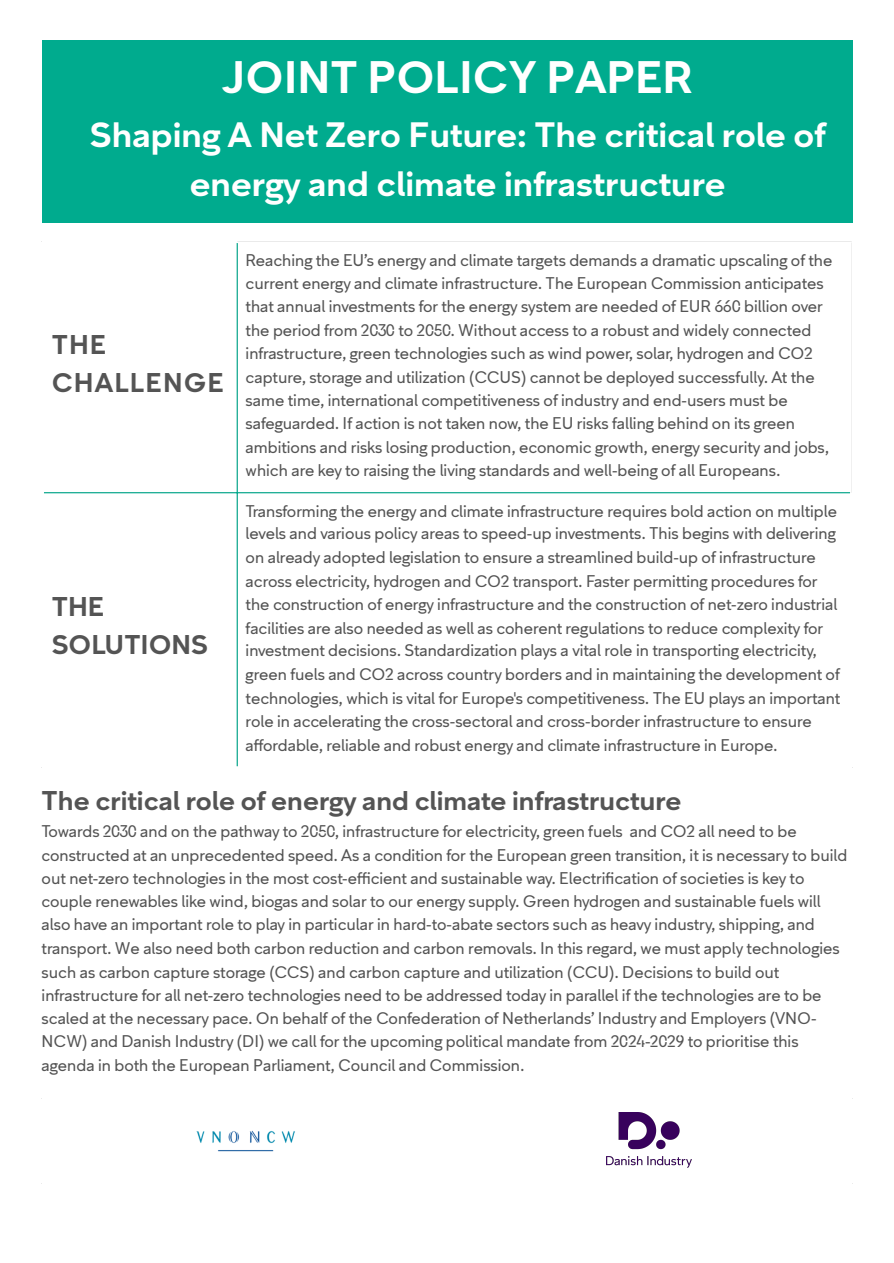
<style>
.page{position:relative;width:894px;height:1263px;background:#fff}
.page>*{position:absolute;margin:0;border:0;box-sizing:border-box;transform-origin:0 0}
.t1{font:700 45.3px "DI Numbers Office";color:#fff}
.t2{font:700 35.1px/49.1px "DI Numbers Office";color:#fff;text-align:center}
.t3{font:700 27px/38.2px "DI Numbers Office";color:#545454}
.t4{font:700 27px/37.2px "DI Numbers Office";letter-spacing:.04em;color:#545454}
.t5{font:16.5px/23.4px "DI Numbers Office";color:#545454}
</style>
<div class="page">
<div style="left:42px;top:40px;width:810px;height:183px;background:#00ab8e"></div>
<hr style="left:236px;top:243px;width:2px;height:523px;background:#00ab8e">
<hr style="left:44px;top:492px;width:805px;height:1px;background:#00ab8e">
<img style="left:196px;top:1130px;width:99px;height:22px">
<img style="left:606px;top:1113px;width:85px;height:55px">
<p class="t1" style="left:222px;top:59px;width:473px">JOINT POLICY PAPER</p>
<p class="t2" style="left:90px;top:113px;width:737px">Shaping A Net Zero Future: The critical role of energy and climate infrastructure</p>
<p class="t4" style="left:52px;top:329px;width:173px">THE<br>CHALLENGE</p>
<p class="t3" style="left:52px;top:590px;width:158px">THE<br>SOLUTIONS</p>
<p class="t5" style="left:245px;top:250px;width:588px">Reaching the EU’s energy and climate targets demands a dramatic upscaling of the current energy and climate infrastructure. The European Commission anticipates that annual investments for the energy system are needed of EUR 660 billion over the period from 2030 to 2050. Without access to a robust and widely connected infrastructure, green technologies such as wind power, solar, hydrogen and CO2 capture, storage and utilization (CCUS) cannot be deployed successfully. At the same time, international competitiveness of industry and end-users must be safeguarded. If action is not taken now, the EU risks falling behind on its green ambitions and risks losing production, economic growth, energy security and jobs, which are key to raising the living standards and well-being of all Europeans.</p>
<p class="t5" style="left:245px;top:501px;width:596px">Transforming the energy and climate infrastructure requires bold action on multiple levels and various policy areas to speed-up investments. This begins with delivering on already adopted legislation to ensure a streamlined build-up of infrastructure across electricity, hydrogen and CO2 transport. Faster permitting procedures for the construction of energy infrastructure and the construction of net-zero industrial facilities are also needed as well as coherent regulations to reduce complexity for investment decisions. Standardization plays a vital role in transporting electricity, green fuels and CO2 across country borders and in maintaining the development of technologies, which is vital for Europe's competitiveness. The EU plays an important role in accelerating the cross-sectoral and cross-border infrastructure to ensure affordable, reliable and robust energy and climate infrastructure in Europe.</p>
<h2 class="t3" style="left:42px;top:784px;width:641px">The critical role of energy and climate infrastructure</h2>
<h2 class="t5" style="left:42px;top:821px;width:806px">Towards 2030 and on the pathway to 2050, infrastructure for electricity, green fuels and CO2 all need to be constructed at an unprecedented speed. As a condition for the European green transition, it is necessary to build out net-zero technologies in the most cost-efficient and sustainable way. Electrification of societies is key to couple renewables like wind, biogas and solar to our energy supply. Green hydrogen and sustainable fuels will also have an important role to play in particular in hard-to-abate sectors such as heavy industry, shipping, and transport. We also need both carbon reduction and carbon removals. In this regard, we must apply technologies such as carbon capture storage (CCS) and carbon capture and utilization (CCU). Decisions to build out infrastructure for all net-zero technologies need to be addressed today in parallel if the technologies are to be scaled at the necessary pace. On behalf of the Confederation of Netherlands’ Industry and Employers (VNO-NCW) and Danish Industry (DI) we call for the upcoming political mandate from 2024-2029 to prioritise this agenda in both the European Parliament, Council and Commission.</h2>
</div>
